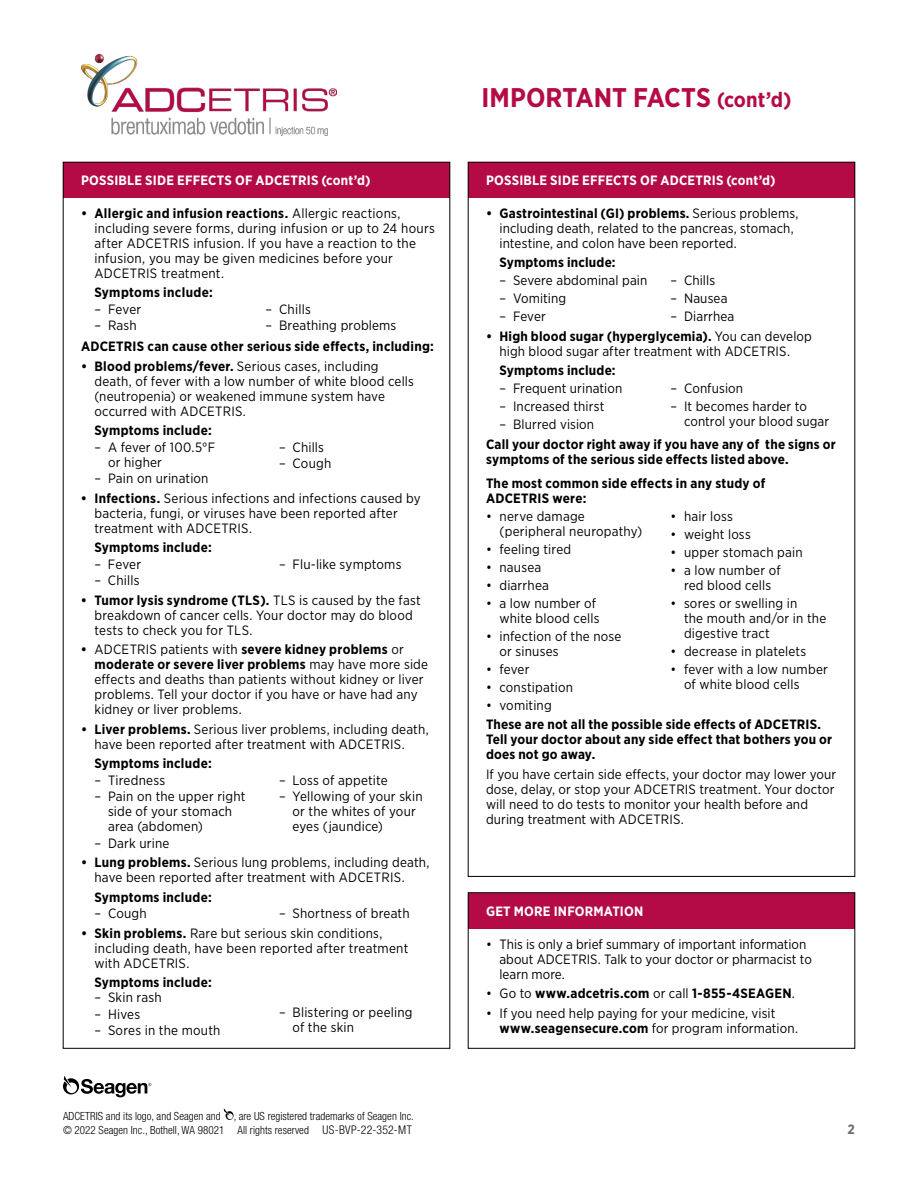
<style>
.page{position:relative;width:918px;height:1188px;background:#fff}
.page>*{position:absolute;margin:0;border:0;box-sizing:border-box;transform-origin:0 0}
.t1{font:700 27px "Gotham Narrow";color:#b40b47}
.t2{font:13.5px/15px "Gotham Narrow";letter-spacing:.01em;color:#000}
.t3{font:700 13.5px/15px "Gotham Narrow";letter-spacing:.015em;color:#000}
.t4{font:700 13.5px "Gotham Narrow";letter-spacing:.015em;color:#fff}
.t5{font:700 13.5px "Gotham Narrow";color:#6d6e71}
.t6{font:300 condensed 11.25px/14.2px "Helvetica Neue LT Std";letter-spacing:.005em;color:#000}
.s1{font-weight:700}
.s2{font-size:12px}
.s3{font-size:21px}
.s4{font-weight:400}
</style>
<div class="page">
<img style="left:81px;top:54px;width:256px;height:81px">
<svg style="left:224px;top:1108px;width:10px;height:12px"></svg>
<svg style="left:63px;top:1075px;width:88px;height:22px"></svg>
<div style="left:63px;top:162px;width:387px;height:36px;background:#b40b47"></div>
<div style="left:468px;top:893px;width:386px;height:35px;background:#b40b47"></div>
<div style="left:468px;top:892px;width:387px;height:156px;border:1px solid #000"></div>
<div style="left:468px;top:162px;width:387px;height:36px;background:#b40b47"></div>
<p class="t4" style="left:81px;top:171px;width:291px">POSSIBLE SIDE EFFECTS OF ADCETRIS (cont’d)</p>
<p class="t2" style="left:95px;top:205px;width:342px;text-indent:-14px"><span class="s1">• Allergic and infusion reactions.</span> Allergic reactions, including severe forms, during infusion or up to 24 hours after ADCETRIS infusion. If you have a reaction to the infusion, you may be given medicines before your ADCETRIS treatment.</p>
<p class="t3" style="left:95px;top:285px;width:120px">Symptoms include:</p>
<p class="t2" style="left:95px;top:301px;width:48px">– Fever</p>
<p class="t2" style="left:95px;top:318px;width:44px">– Rash</p>
<p class="t2" style="left:266px;top:301px;width:47px">– Chills</p>
<p class="t2" style="left:266px;top:318px;width:132px">– Breathing problems</p>
<p class="t3" style="left:81px;top:339px;width:354px">ADCETRIS can cause other serious side effects, including:</p>
<p class="t2" style="left:95px;top:358px;width:321px;text-indent:-14px"><span class="s1">• Blood problems/fever.</span> Serious cases, including death, of fever with a low number of white blood cells (neutropenia) or weakened immune system have occurred with ADCETRIS.</p>
<p class="t3" style="left:95px;top:423px;width:119px">Symptoms include:</p>
<p class="t2" style="left:108px;top:439px;width:109px;text-indent:-14px">– A fever of 100.5°F or higher</p>
<p class="t2" style="left:95px;top:471px;width:116px">– Pain on urination</p>
<p class="t2" style="left:279px;top:439px;width:46px">– Chills</p>
<p class="t2" style="left:279px;top:456px;width:54px">– Cough</p>
<p class="t2" style="left:94px;top:490px;width:328px;text-indent:-14px"><span class="s1">• Infections.</span> Serious infections and infections caused by bacteria, fungi, or viruses have been reported after treatment with ADCETRIS.</p>
<p class="t3" style="left:94px;top:540px;width:119px">Symptoms include:</p>
<p class="t2" style="left:94px;top:556px;width:48px">– Fever</p>
<p class="t2" style="left:94px;top:573px;width:46px">– Chills</p>
<p class="t2" style="left:279px;top:556px;width:124px">– Flu-like symptoms</p>
<p class="t2" style="left:94px;top:592px;width:328px;text-indent:-14px"><span class="s1">• Tumor lysis syndrome (TLS).</span> TLS is caused by the fast breakdown of cancer cells. Your doctor may do blood tests to check you for TLS.</p>
<p class="t2" style="left:94px;top:642px;width:335px;text-indent:-14px"><span class="s1">•</span> ADCETRIS patients with <span class="s1">severe kidney problems</span> or <span class="s1">moderate or severe liver problems</span> may have more side effects and deaths than patients without kidney or liver problems. Tell your doctor if you have or have had any kidney or liver problems.</p>
<p class="t2" style="left:94px;top:721px;width:336px;text-indent:-14px"><span class="s1">• Liver problems.</span> Serious liver problems, including death, have been reported after treatment with ADCETRIS.</p>
<p class="t3" style="left:94px;top:756px;width:119px">Symptoms include:</p>
<p class="t2" style="left:94px;top:772px;width:72px">– Tiredness</p>
<p class="t2" style="left:108px;top:789px;width:139px;text-indent:-14px">– Pain on the upper right side of your stomach area (abdomen)</p>
<p class="t2" style="left:94px;top:835px;width:76px">– Dark urine</p>
<p class="t2" style="left:279px;top:772px;width:110px">– Loss of appetite</p>
<p class="t2" style="left:293px;top:789px;width:132px;text-indent:-14px">– Yellowing of your skin or the whites of your eyes (jaundice)</p>
<p class="t2" style="left:95px;top:855px;width:336px;text-indent:-14px"><span class="s1">• Lung problems.</span> Serious lung problems, including death, have been reported after treatment with ADCETRIS.</p>
<p class="t3" style="left:95px;top:889px;width:119px">Symptoms include:</p>
<p class="t2" style="left:95px;top:906px;width:54px">– Cough</p>
<p class="t2" style="left:279px;top:906px;width:132px">– Shortness of breath</p>
<p class="t2" style="left:94px;top:925px;width:315px;text-indent:-13px"><span class="s1">• Skin problems.</span> Rare but serious skin conditions, including death, have been reported after treatment with ADCETRIS.</p>
<p class="t3" style="left:94px;top:975px;width:119px">Symptoms include:</p>
<p class="t2" style="left:94px;top:990px;width:69px">– Skin rash</p>
<p class="t2" style="left:94px;top:1006px;width:47px">– Hives</p>
<p class="t2" style="left:94px;top:1023px;width:127px">– Sores in the mouth</p>
<p class="t2" style="left:293px;top:1005px;width:122px;text-indent:-14px">– Blistering or peeling of the skin</p>
<p class="t6" style="left:63px;top:1109px;width:352px">ADCETRIS and its logo, and Seagen and , are US registered trademarks of Seagen Inc. © 2022 Seagen Inc., Bothell, WA 98021 All rights reserved <span class="s2">US-BVP-22-352-MT</span></p>
<h1 class="t1" style="left:482px;top:80px;width:311px">IMPORTANT FACTS <span class="s3">(cont’d)</span></h1>
<p class="t4" style="left:486px;top:171px;width:291px">POSSIBLE SIDE EFFECTS OF ADCETRIS (cont’d)</p>
<p class="t2" style="left:500px;top:205px;width:300px;text-indent:-14px"><span class="s1">• Gastrointestinal (GI) problems.</span> Serious problems, including death, related to the pancreas, stomach, intestine, and colon have been reported.</p>
<p class="t3" style="left:500px;top:255px;width:118px">Symptoms include:</p>
<p class="t2" style="left:500px;top:273px;width:149px">– Severe abdominal pain</p>
<p class="t2" style="left:500px;top:291px;width:68px">– Vomiting</p>
<p class="t2" style="left:500px;top:309px;width:48px">– Fever</p>
<p class="t2" style="left:671px;top:273px;width:46px">– Chills</p>
<p class="t2" style="left:671px;top:291px;width:58px">– Nausea</p>
<p class="t2" style="left:671px;top:309px;width:65px">– Diarrhea</p>
<p class="t2" style="left:500px;top:328px;width:314px;text-indent:-14px"><span class="s1">• High blood sugar (hyperglycemia).</span> You can develop high blood sugar after treatment with ADCETRIS.</p>
<p class="t3" style="left:500px;top:363px;width:118px">Symptoms include:</p>
<p class="t2" style="left:500px;top:381px;width:124px">– Frequent urination</p>
<p class="t2" style="left:500px;top:399px;width:106px">– Increased thirst</p>
<p class="t2" style="left:500px;top:417px;width:96px">– Blurred vision</p>
<p class="t2" style="left:671px;top:381px;width:74px">– Confusion</p>
<p class="t2" style="left:684px;top:399px;width:147px;text-indent:-14px">– It becomes harder to control your blood sugar</p>
<p class="t3" style="left:486px;top:436px;width:351px">Call your doctor right away if you have any of the signs or symptoms of the serious side effects listed above.</p>
<p class="t3" style="left:486px;top:475px;width:281px">The most common side effects in any study of<br>ADCETRIS were:</p>
<p class="t2" style="left:500px;top:508px;width:144px;text-indent:-14px">• nerve damage (peripheral neuropathy)</p>
<p class="t2" style="left:486px;top:541px;width:87px">• feeling tired</p>
<p class="t2" style="left:486px;top:559px;width:57px">• nausea</p>
<p class="t2" style="left:486px;top:577px;width:64px">• diarrhea</p>
<p class="t2" style="left:486px;top:595px;width:115px;text-align:right">• a low number of white blood cells</p>
<p class="t2" style="left:500px;top:628px;width:123px;text-indent:-14px">• infection of the nose or sinuses</p>
<p class="t2" style="left:486px;top:661px;width:45px">• fever</p>
<p class="t2" style="left:486px;top:679px;width:88px">• constipation</p>
<p class="t2" style="left:486px;top:697px;width:67px">• vomiting</p>
<p class="t2" style="left:671px;top:508px;width:64px">• hair loss</p>
<p class="t2" style="left:671px;top:526px;width:82px">• weight loss</p>
<p class="t2" style="left:671px;top:544px;width:134px">• upper stomach pain</p>
<p class="t2" style="left:671px;top:562px;width:112px;text-align:center">• a low number of red blood cells</p>
<p class="t2" style="left:684px;top:595px;width:144px;text-indent:-14px">• sores or swelling in<br>the mouth and/or in the digestive tract</p>
<p class="t2" style="left:671px;top:643px;width:137px">• decrease in platelets</p>
<p class="t2" style="left:684px;top:661px;width:145px;text-indent:-14px">• fever with a low number of white blood cells</p>
<p class="t3" style="left:486px;top:717px;width:348px">These are not all the possible side effects of ADCETRIS.<br>Tell your doctor about any side effect that bothers you or does not go away.</p>
<p class="t2" style="left:486px;top:766px;width:352px">If you have certain side effects, your doctor may lower your dose, delay, or stop your ADCETRIS treatment. Your doctor will need to do tests to monitor your health before and during treatment with ADCETRIS.</p>
<p class="t4" style="left:486px;top:902px;width:159px">GET MORE INFORMATION</p>
<p class="t2" style="left:500px;top:936px;width:314px;text-indent:-14px">• This is only a brief summary of important information about ADCETRIS. Talk to your doctor or pharmacist to learn more.</p>
<p class="t3" style="left:486px;top:986px;width:310px"><span class="s4">• Go to</span> www.adcetris.com <span class="s4">or call</span> 1-855-4SEAGEN<span class="s4">.</span></p>
<p class="t2" style="left:500px;top:1005px;width:300px;text-indent:-14px">• If you need help paying for your medicine, visit <span class="s1">www.seagensecure.com</span> for program information.</p>
<p class="t5" style="left:848px;top:1121px;width:9px">2</p>
</div>
